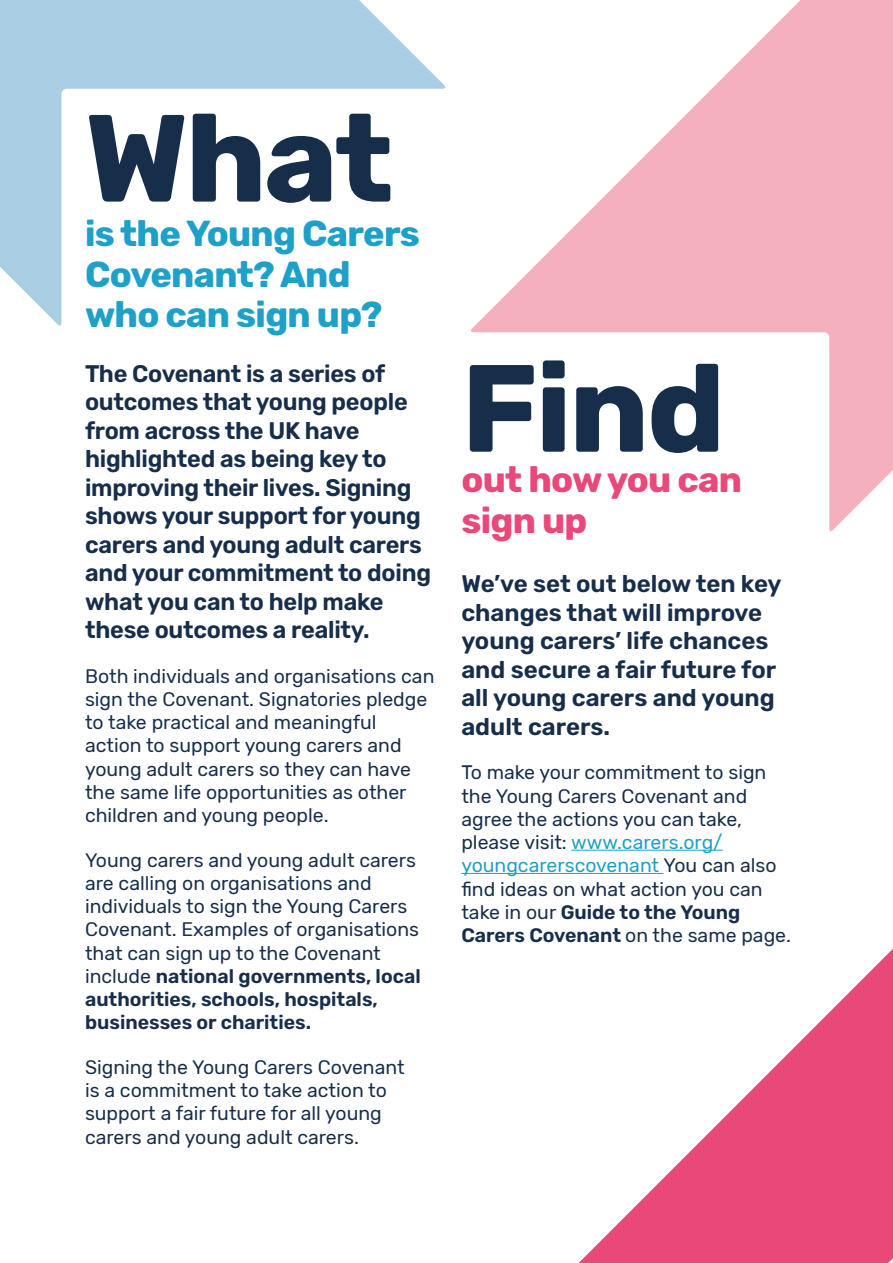
<style>
.page{position:relative;width:893px;height:1263px;background:#fff}
.page>*{position:absolute;margin:0;border:0;box-sizing:border-box;transform-origin:0 0}
.Heading_1{font:700 123.75px "Rubik";letter-spacing:-.02em;color:#172e4b}
.Heading_2{font:700 36px/40.5px "Rubik";letter-spacing:-.02em;color:#1ea0c8}
.Heading_2-2{font:700 36px/40.5px "Rubik";letter-spacing:-.02em;color:#e94878}
.Intro_Para{font:600 24px/28.5px "Rubik";letter-spacing:-.01em;color:#172e4b}
.Body_copy{font:19.5px/23.2px "Rubik";color:#172e4b}
.s1{font-weight:600}
.s2{color:#1ea0c5}
</style>
<div class="page">
<svg style="left:0;top:0;width:446px;height:326px"></svg>
<hr style="left:571px;top:850px;width:152px;height:1px;background:#1ea0c5">
<hr style="left:461px;top:873px;width:202px;height:1px;background:#1ea0c5">
<svg style="left:471px;top:0;width:422px;height:531px"></svg>
<svg style="left:579px;top:949px;width:314px;height:314px"></svg>
<p class="Heading_1" style="left:85px;top:86px;width:310px">What</p>
<h2 class="Heading_2" style="left:85px;top:215px;width:336px">is the Young Carers<br>Covenant? And who can sign up?</h2>
<p class="Intro_Para" style="left:85px;top:360px;width:347px">The Covenant is a series of outcomes that young people from across the UK have highlighted as being key to improving their lives. Signing shows your support for young carers and young adult carers and your commitment to doing what you can to help make these outcomes a reality.</p>
<p class="Body_copy" style="left:85px;top:665px;width:351px">Both individuals and organisations can sign the Covenant. Signatories pledge to take practical and meaningful action to support young carers and young adult carers so they can have the same life opportunities as other children and young people.</p>
<p class="Body_copy" style="left:85px;top:849px;width:337px">Young carers and young adult carers are calling on organisations and individuals to sign the Young Carers Covenant. Examples of organisations that can sign up to the Covenant include <span class="s1">national governments, local authorities, schools, hospitals, businesses or charities.</span></p>
<p class="Body_copy" style="left:85px;top:1056px;width:321px">Signing the Young Carers Covenant is a commitment to take action to support a fair future for all young carers and young adult carers.</p>
<p class="Heading_1" style="left:461px;top:336px;width:265px">Find</p>
<h2 class="Heading_2-2" style="left:461px;top:460px;width:282px">out how you can sign up</h2>
<p class="Intro_Para" style="left:461px;top:570px;width:322px">We’ve set out below ten key changes that will improve young carers’ life chances and secure a fair future for all young carers and young adult carers.</p>
<p class="Body_copy" style="left:461px;top:761px;width:331px">To make your commitment to sign the Young Carers Covenant and agree the actions you can take, please visit: <span class="s2">www.carers.org/ youngcarerscovenant</span> You can also find ideas on what action you can take in our <span class="s1">Guide to the Young<br>Carers Covenant</span> on the same page.</p>
</div>
